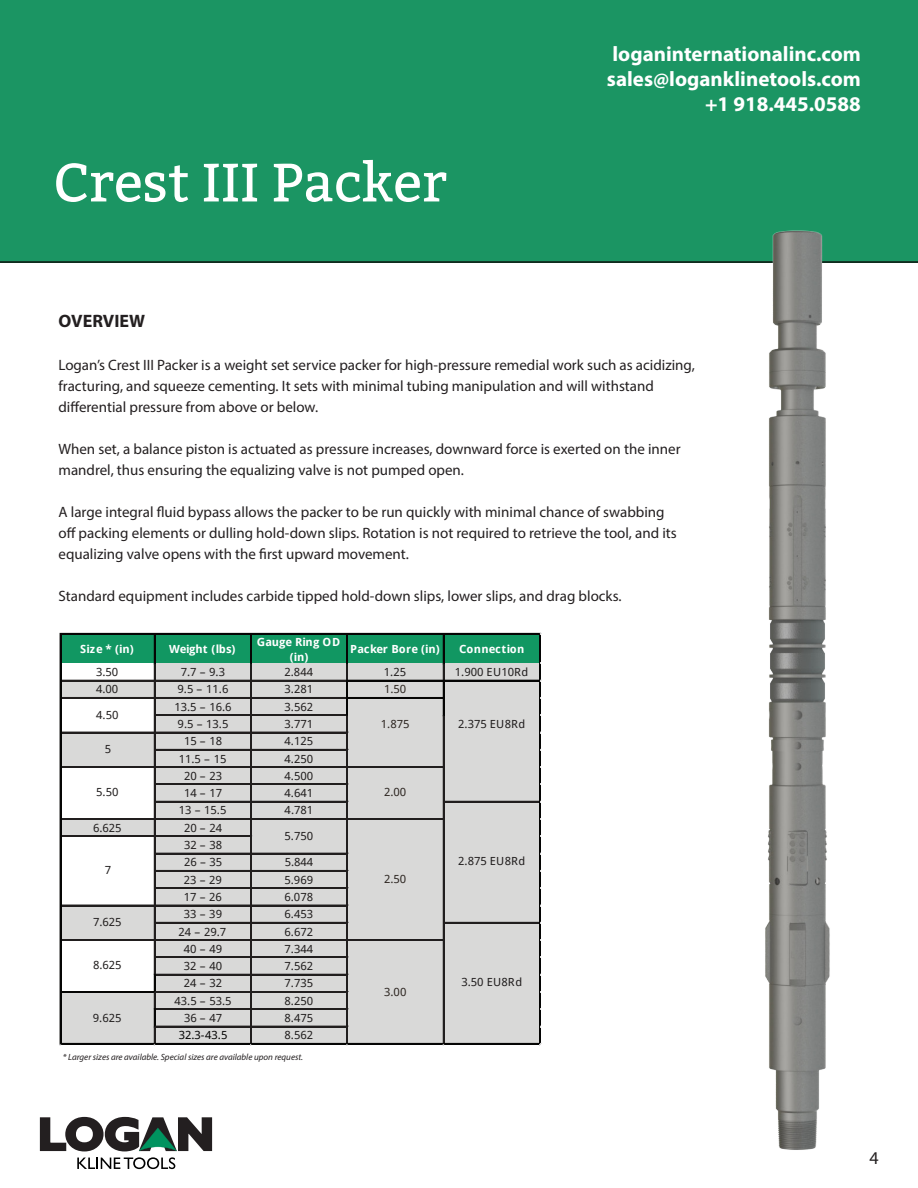
<style>
.page{position:relative;width:918px;height:1188px;background:#fff}
.page>*{position:absolute;margin:0;border:0;box-sizing:border-box;transform-origin:0 0}
.t1{font:54px "Bitter";color:#fff}
.t2{font:700 21px "Myriad Pro";color:#fff}
.t3{font:700 18px "Myriad Pro";color:#231f20}
.t4{font:18px "Myriad Pro";color:#231f20}
.t5{font:15px/21px "Myriad Pro";color:#231f20}
.t6{font:11.25px/17.2px "Droid Sans";letter-spacing:-.005em;color:#211e1e;text-align:justify;scale:1.04 1}
.t7{font:700 11.25px/15.3px "Droid Sans";color:#fff;text-align:center;scale:1.04 1}
.t8{font:11.25px "Droid Sans";letter-spacing:-.005em;color:#2e2722;scale:1.04 1}
.t9{font:11.25px "Droid Sans";color:#050504;scale:1.04 1}
.t10{font:italic 9px "Myriad Pro";color:#231f20}
</style>
<div class="page">
<svg style="left:40px;top:1117px;width:172px;height:52px"></svg>
<div style="left:0;top:0;width:918px;height:263px;background:#1b9563"></div>
<img style="left:757px;top:227px;width:81px;height:923px">
<div style="left:61px;top:634px;width:480px;height:30px;background:#119762"></div>
<div style="left:61px;top:663px;width:94px;height:18px;background:#fff"></div>
<div style="left:154px;top:663px;width:387px;height:18px;background:#d9d9d8"></div>
<div style="left:61px;top:680px;width:480px;height:18px;background:#d9d9d8"></div>
<div style="left:154px;top:697px;width:387px;height:36px;background:#d9d9d8"></div>
<div style="left:61px;top:732px;width:480px;height:36px;background:#d9d9d8"></div>
<div style="left:154px;top:767px;width:387px;height:53px;background:#d9d9d8"></div>
<div style="left:61px;top:819px;width:480px;height:18px;background:#d9d9d8"></div>
<div style="left:154px;top:836px;width:387px;height:70px;background:#d9d9d8"></div>
<div style="left:61px;top:905px;width:480px;height:36px;background:#d9d9d8"></div>
<div style="left:154px;top:940px;width:387px;height:53px;background:#d9d9d8"></div>
<div style="left:61px;top:992px;width:480px;height:52px;background:#d9d9d8"></div>
<hr style="left:61px;top:633px;width:480px;height:1px;background:#050504">
<hr style="left:154px;top:634px;width:1px;height:30px;background:#050504">
<hr style="left:250px;top:634px;width:1px;height:30px;background:#050504">
<hr style="left:251px;top:634px;width:1px;height:30px;background:#050504">
<hr style="left:347px;top:634px;width:1px;height:30px;background:#050504">
<hr style="left:443px;top:634px;width:1px;height:30px;background:#050504">
<hr style="left:61px;top:680px;width:286px;height:1px;background:#211e1e">
<svg style="left:347px;top:664px;width:1px;height:16px"></svg>
<svg style="left:443px;top:664px;width:1px;height:16px"></svg>
<hr style="left:348px;top:680px;width:193px;height:1px;background:#050504">
<hr style="left:61px;top:697px;width:286px;height:1px;background:#211e1e">
<hr style="left:348px;top:697px;width:96px;height:1px;background:#050504">
<hr style="left:155px;top:715px;width:192px;height:1px;background:#211e1e">
<hr style="left:347px;top:680px;width:1px;height:36px;background:#050504">
<hr style="left:443px;top:681px;width:1px;height:35px;background:#050504">
<hr style="left:61px;top:732px;width:287px;height:1px;background:#211e1e">
<hr style="left:155px;top:749px;width:193px;height:1px;background:#211e1e">
<hr style="left:61px;top:766px;width:383px;height:1px;background:#211e1e">
<hr style="left:61px;top:767px;width:383px;height:1px;background:#211e1e">
<hr style="left:155px;top:784px;width:193px;height:1px;background:#211e1e">
<hr style="left:155px;top:801px;width:193px;height:1px;background:#211e1e">
<hr style="left:444px;top:801px;width:96px;height:1px;background:#211e1e">
<hr style="left:61px;top:818px;width:383px;height:1px;background:#211e1e">
<hr style="left:61px;top:819px;width:383px;height:1px;background:#211e1e">
<hr style="left:61px;top:836px;width:191px;height:1px;background:#211e1e">
<hr style="left:155px;top:853px;width:193px;height:1px;background:#211e1e">
<hr style="left:155px;top:870px;width:193px;height:1px;background:#211e1e">
<hr style="left:155px;top:887px;width:193px;height:1px;background:#211e1e">
<hr style="left:155px;top:888px;width:193px;height:1px;background:#211e1e">
<hr style="left:61px;top:905px;width:287px;height:1px;background:#211e1e">
<hr style="left:155px;top:922px;width:193px;height:1px;background:#211e1e">
<hr style="left:444px;top:922px;width:96px;height:1px;background:#211e1e">
<hr style="left:61px;top:939px;width:383px;height:1px;background:#211e1e">
<hr style="left:61px;top:940px;width:383px;height:1px;background:#211e1e">
<hr style="left:155px;top:957px;width:193px;height:1px;background:#211e1e">
<hr style="left:154px;top:664px;width:1px;height:310px;background:#211e1e">
<hr style="left:155px;top:974px;width:193px;height:1px;background:#211e1e">
<hr style="left:61px;top:991px;width:94px;height:1px;background:#050504">
<hr style="left:61px;top:992px;width:94px;height:1px;background:#050504">
<hr style="left:155px;top:991px;width:193px;height:1px;background:#211e1e">
<hr style="left:155px;top:992px;width:193px;height:1px;background:#211e1e">
<hr style="left:155px;top:1009px;width:193px;height:1px;background:#211e1e">
<hr style="left:155px;top:1026px;width:193px;height:1px;background:#211e1e">
<hr style="left:60px;top:633px;width:1px;height:411px;background:#050504">
<hr style="left:250px;top:664px;width:1px;height:379px;background:#211e1e">
<hr style="left:251px;top:664px;width:1px;height:379px;background:#211e1e">
<hr style="left:347px;top:716px;width:1px;height:327px;background:#211e1e">
<hr style="left:443px;top:716px;width:1px;height:327px;background:#211e1e">
<hr style="left:61px;top:1043px;width:480px;height:1px;background:#050504">
<hr style="left:539px;top:634px;width:1px;height:410px;background:#050504">
<hr style="left:540px;top:634px;width:1px;height:410px;background:#050504">
<svg style="left:154px;top:974px;width:1px;height:71px"></svg>
<p class="t1" style="left:54px;top:151px;width:394px">Crest III Packer</p>
<p class="t2" style="left:612px;top:40px;width:250px">loganinternationalinc.com</p>
<p class="t2" style="left:607px;top:65px;width:255px">sales@loganklinetools.com</p>
<p class="t2" style="left:705px;top:90px;width:157px">+1 918.445.0588</p>
<p class="t3" style="left:58px;top:310px;width:88px">OVERVIEW</p>
<p class="t5" style="left:58px;top:354px;width:638px">Logan’s Crest III Packer is a weight set service packer for high-pressure remedial work such as acidizing, fracturing, and squeeze cementing. It sets with minimal tubing manipulation and will withstand differential pressure from above or below.</p>
<p class="t5" style="left:58px;top:438px;width:624px">When set, a balance piston is actuated as pressure increases, downward force is exerted on the inner mandrel, thus ensuring the equalizing valve is not pumped open.</p>
<p class="t5" style="left:58px;top:501px;width:620px">A large integral fluid bypass allows the packer to be run quickly with minimal chance of swabbing off packing elements or dulling hold-down slips. Rotation is not required to retrieve the tool, and its equalizing valve opens with the first upward movement.</p>
<p class="t5" style="left:58px;top:585px;width:565px">Standard equipment includes carbide tipped hold-down slips, lower slips, and drag blocks.</p>
<p class="t7" style="left:80px;top:641px;width:53px">Size * (in)</p>
<p class="t7" style="left:169px;top:641px;width:65px">Weight (lbs)</p>
<p class="t7" style="left:257px;top:634px;width:82px">Gauge Ring OD (in)</p>
<p class="t7" style="left:350px;top:641px;width:88px">Packer Bore (in)</p>
<p class="t7" style="left:459px;top:641px;width:64px">Connection</p>
<p class="t6" style="left:96px;top:664px;width:23px">3.50</p>
<p class="t6" style="left:181px;top:664px;width:44px">7.7 – 9.3</p>
<p class="t6" style="left:284px;top:664px;width:29px">2.844</p>
<p class="t6" style="left:384px;top:664px;width:23px">1.25</p>
<p class="t6" style="left:455px;top:664px;width:72px">1.900 EU10Rd</p>
<p class="t6" style="left:96px;top:681px;width:23px">4.00</p>
<p class="t6" style="left:178px;top:681px;width:50px">9.5 – 11.6</p>
<p class="t6" style="left:285px;top:681px;width:29px">3.281</p>
<p class="t8" style="left:384px;top:683px;width:23px">1.50</p>
<p class="t6" style="left:174px;top:698px;width:57px">13.5 – 16.6</p>
<p class="t6" style="left:285px;top:698px;width:29px">3.562</p>
<p class="t6" style="left:178px;top:715px;width:50px">9.5 – 13.5</p>
<p class="t6" style="left:285px;top:715px;width:29px">3.771</p>
<p class="t8" style="left:381px;top:718px;width:29px">1.875</p>
<p class="t6" style="left:458px;top:715px;width:66px">2.375 EU8Rd</p>
<p class="t6" style="left:184px;top:733px;width:38px">15 – 18</p>
<p class="t6" style="left:285px;top:733px;width:29px">4.125</p>
<p class="t6" style="left:179px;top:750px;width:47px">11.5 – 15</p>
<p class="t6" style="left:285px;top:750px;width:29px">4.250</p>
<p class="t6" style="left:184px;top:767px;width:38px">20 – 23</p>
<p class="t6" style="left:285px;top:767px;width:29px">4.500</p>
<p class="t6" style="left:184px;top:785px;width:38px">14 – 17</p>
<p class="t6" style="left:285px;top:785px;width:29px">4.641</p>
<p class="t6" style="left:179px;top:802px;width:47px">13 – 15.5</p>
<p class="t6" style="left:285px;top:802px;width:29px">4.781</p>
<p class="t6" style="left:93px;top:819px;width:29px">6.625</p>
<p class="t6" style="left:184px;top:819px;width:38px">20 – 24<br>32 – 38<br>26 – 35</p>
<p class="t6" style="left:96px;top:706px;width:23px">4.50</p>
<p class="t6" style="left:105px;top:741px;width:8px">5</p>
<p class="t6" style="left:96px;top:784px;width:23px">5.50</p>
<p class="t8" style="left:384px;top:786px;width:23px">2.00</p>
<p class="t6" style="left:285px;top:827px;width:29px">5.750</p>
<p class="t6" style="left:458px;top:853px;width:66px">2.875 EU8Rd</p>
<p class="t6" style="left:285px;top:854px;width:29px">5.844</p>
<p class="t6" style="left:105px;top:862px;width:8px">7</p>
<p class="t8" style="left:384px;top:872px;width:23px">2.50</p>
<p class="t6" style="left:184px;top:871px;width:38px">23 – 29</p>
<p class="t6" style="left:284px;top:871px;width:29px">5.969</p>
<p class="t6" style="left:184px;top:888px;width:38px">17 – 26</p>
<p class="t6" style="left:284px;top:888px;width:29px">6.078</p>
<p class="t6" style="left:184px;top:906px;width:38px">33 – 39</p>
<p class="t6" style="left:284px;top:906px;width:29px">6.453</p>
<p class="t6" style="left:179px;top:923px;width:47px">24 – 29.7</p>
<p class="t6" style="left:284px;top:923px;width:29px">6.672</p>
<p class="t6" style="left:184px;top:940px;width:38px">40 – 49</p>
<p class="t6" style="left:285px;top:940px;width:29px">7.344</p>
<p class="t6" style="left:184px;top:958px;width:38px">32 – 40</p>
<p class="t6" style="left:285px;top:958px;width:29px">7.562</p>
<p class="t6" style="left:184px;top:975px;width:38px">24 – 32</p>
<p class="t6" style="left:285px;top:975px;width:29px">7.735</p>
<p class="t6" style="left:174px;top:992px;width:57px">43.5 – 53.5</p>
<p class="t6" style="left:285px;top:992px;width:29px">8.250</p>
<p class="t6" style="left:93px;top:914px;width:29px">7.625</p>
<p class="t6" style="left:93px;top:957px;width:29px">8.625</p>
<p class="t6" style="left:461px;top:974px;width:60px">3.50 EU8Rd</p>
<p class="t8" style="left:384px;top:985px;width:23px">3.00</p>
<p class="t6" style="left:93px;top:1009px;width:29px">9.625</p>
<p class="t6" style="left:184px;top:1009px;width:38px">36 – 47</p>
<p class="t6" style="left:285px;top:1009px;width:29px">8.475</p>
<p class="t9" style="left:179px;top:1029px;width:48px">32.3-43.5</p>
<p class="t6" style="left:285px;top:1027px;width:29px">8.562</p>
<p class="t10" style="left:63px;top:1051px;width:242px">* Larger sizes are available. Special sizes are available upon request.</p>
<p class="t4" style="left:869px;top:1147px;width:11px">4</p>
</div>
